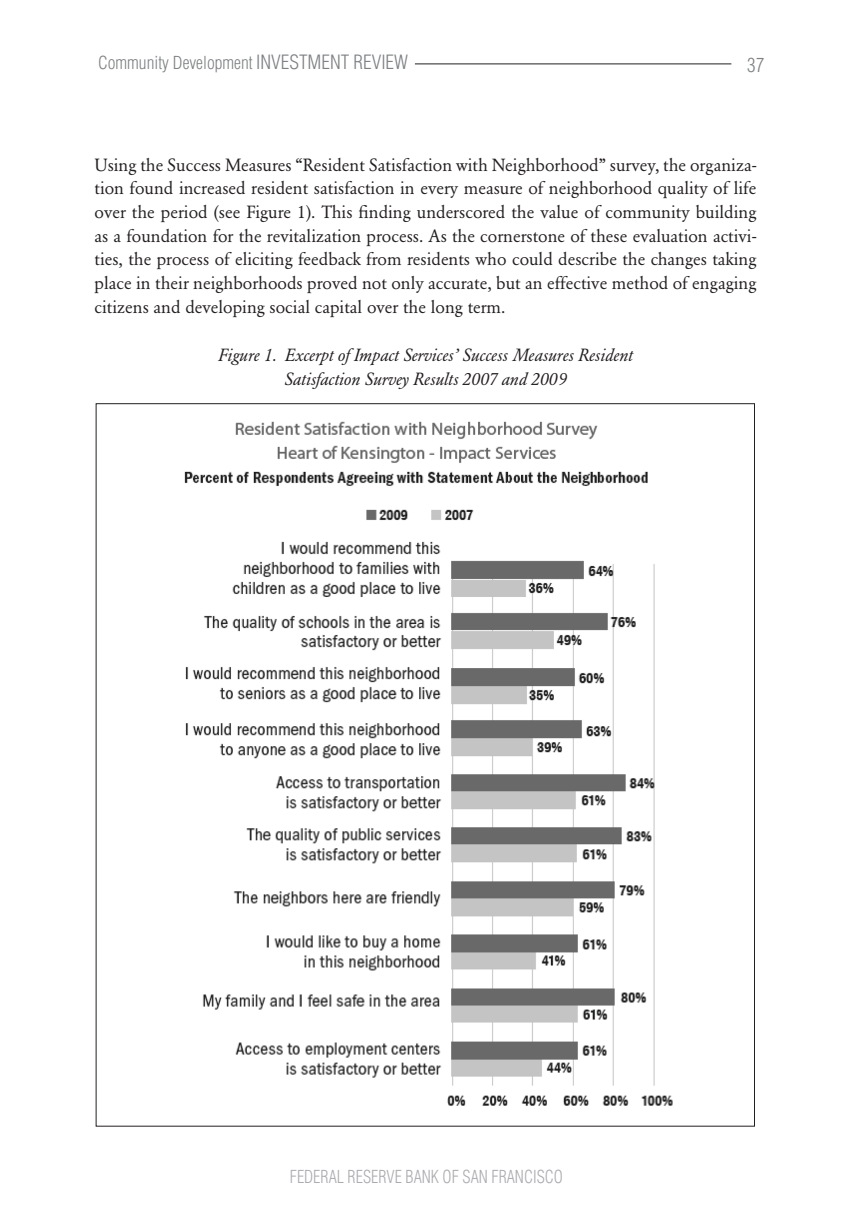
<style>
.page{position:relative;width:851px;height:1229px;background:#fff}
.page>*{position:absolute;margin:0;border:0;box-sizing:border-box;transform-origin:0 0}
.t1{font:300 condensed 19.25px "Helvetica";color:#7e8083}
.t2{font:17.5px/23.6px "Garamond BE";color:#231f20;text-align:justify}
.t3{font:italic 17.5px/24.5px "Garamond BE";color:#231f20;text-align:center}
.t4{font:300 condensed 17.5px "Helvetica";color:#7e8083}
.t5{font:300 condensed 17.5px "Helvetica";color:#aaabaf;scale:.93 1}
.s1{font-size:19.25px}
</style>
<div class="page">
<hr style="left:415px;top:63px;width:316px;height:1px;background:#231f20">
<img style="left:184px;top:421px;width:489px;height:685px">
<p class="t4" style="left:98px;top:53px;width:311px">Community Development <span class="s1">INVESTMENT REVIEW</span></p>
<p class="t1" style="left:747px;top:53px;width:19px">37</p>
<p class="t2" style="left:94px;top:153px;width:663px">Using the Success Measures “Resident Satisfaction with Neighborhood” survey, the organiza&shy;tion found increased resident satisfaction in every measure of neighborhood quality of life over the period (see Figure 1). This finding underscored the value of community building as a foundation for the revitalization process. As the cornerstone of these evaluation activi&shy;ties, the process of eliciting feedback from residents who could describe the changes taking place in their neighborhoods proved not only accurate, but an effective method of engaging citizens and developing social capital over the long term.</p>
<p class="t3" style="left:218px;top:342px;width:416px">Figure 1. Excerpt of Impact Services’ Success Measures Resident<br>Satisfaction Survey Results 2007 and 2009</p>
<p class="t5" style="left:290px;top:1166px;width:295px">FEDERAL RESERVE BANK OF SAN FRANCISCO</p>
</div>
